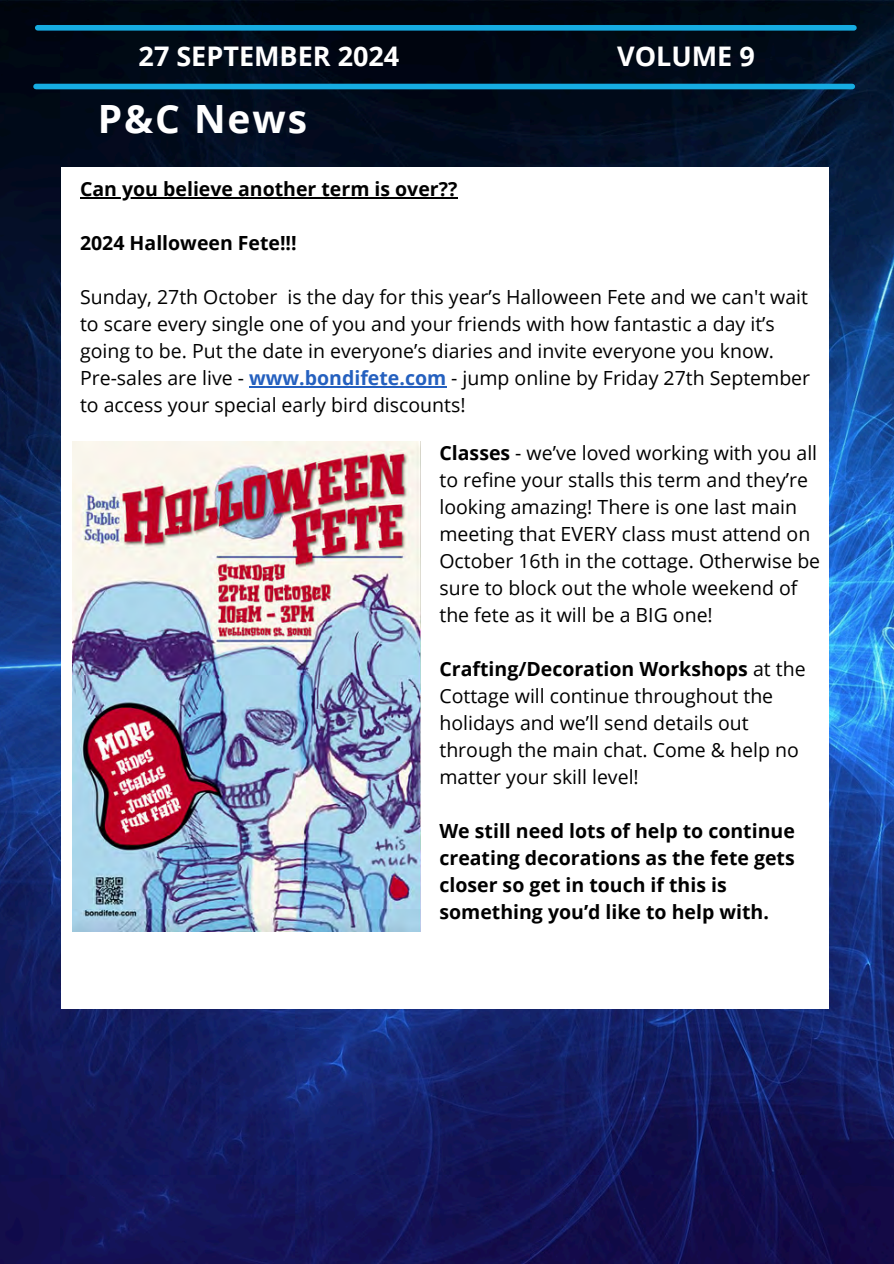
<style>
.page{position:relative;width:894px;height:1264px;background:#fff}
.page>*{position:absolute;margin:0;border:0;box-sizing:border-box;transform-origin:0 0}
.t1{font:700 38.85px "Open Sans";color:#fff}
.t2{font:700 27px "Open Sans";color:#fff}
.t3{font:19.5px/27px "Open Sans";color:#000}
.t4{font:700 19.5px/27px "Open Sans";color:#000}
.s1{font-weight:700;color:#2460bf}
.s2{font-weight:700}
</style>
<div class="page">
<img style="left:0;top:0;width:893px;height:1263px">
<div style="left:36px;top:84px;width:816px;height:5px;background:#16ace2"></div>
<div style="left:38px;top:25px;width:815px;height:6px;background:#16ace2"></div>
<div style="left:61px;top:167px;width:766px;height:841px;background:#fff"></div>
<img style="left:72px;top:441px;width:348px;height:490px">
<hr style="left:80px;top:197px;width:377px;height:2px;background:#000">
<hr style="left:249px;top:386px;width:197px;height:2px;background:#2460bf">
<h3 class="t2" style="left:139px;top:37px;width:262px">27 SEPTEMBER 2024</h3>
<h3 class="t2" style="left:617px;top:37px;width:139px">VOLUME 9</h3>
<h3 class="t1" style="left:98px;top:91px;width:211px">P&amp;C News</h3>
<p class="t4" style="left:80px;top:175px;width:378px">Can you believe another term is over??</p>
<p class="t4" style="left:80px;top:229px;width:218px">2024 Halloween Fete!!!</p>
<p class="t3" style="left:80px;top:283px;width:729px">Sunday, 27th October is the day for this year’s Halloween Fete and we can't wait to scare every single one of you and your friends with how fantastic a day it’s going to be. Put the date in everyone’s diaries and invite everyone you know.</p>
<p class="t3" style="left:80px;top:364px;width:731px">Pre-sales are live - <span class="s1">www.bondifete.com</span> - jump online by Friday 27th September to access your special early bird discounts!</p>
<p class="t3" style="left:439px;top:439px;width:382px"><span class="s2">Classes</span> - we’ve loved working with you all to refine your stalls this term and they’re looking amazing! There is one last main meeting that EVERY class must attend on October 16th in the cottage. Otherwise be sure to block out the whole weekend of the fete as it will be a BIG one!</p>
<p class="t3" style="left:439px;top:655px;width:367px"><span class="s2">Crafting/Decoration Workshops</span> at the Cottage will continue throughout the holidays and we’ll send details out through the main chat. Come &amp; help no matter your skill level!</p>
<h3 class="t4" style="left:439px;top:817px;width:357px">We still need lots of help to continue creating decorations as the fete gets closer so get in touch if this is something you’d like to help with.</h3>
</div>
